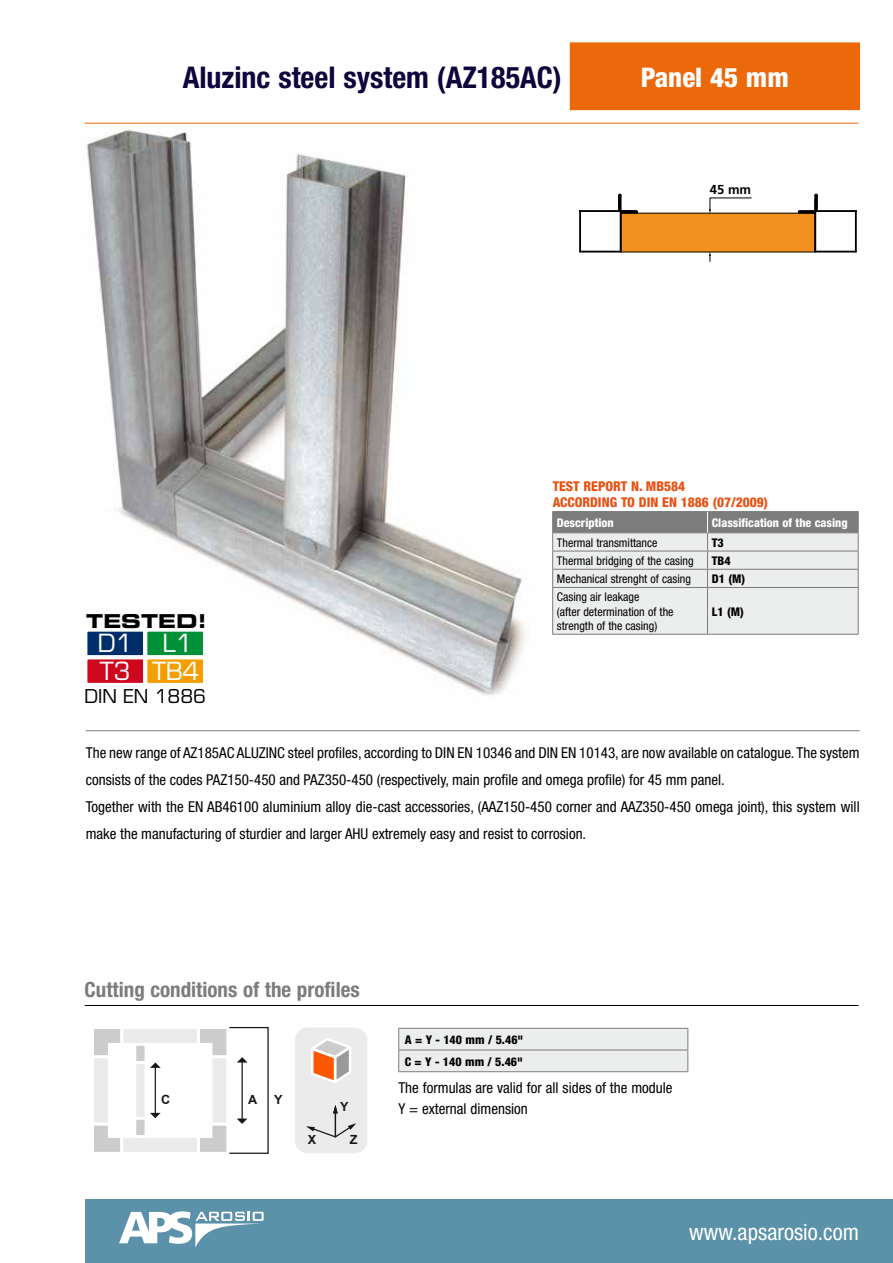
<style>
.page{position:relative;width:893px;height:1263px;background:#fff}
.page>*{position:absolute;margin:0;border:0;box-sizing:border-box;transform-origin:0 0}
.t1{font:700 condensed 30px "Helvetica Neue";color:#0c063d}
.t2{font:800 condensed 27px "Helvetica Neue";color:#fff}
.t3{font:24.45px/27.8px "Eurostile";color:#fff}
.t4{font:condensed 22.5px "Helvetica Neue";color:#fff}
.t5{font:700 condensed 21px "Helvetica Neue";color:#7d7c7d}
.t6{font:19.2px "Eurostile Bold Extended Two";color:#000}
.t7{font:18.6px "Eurostile";color:#000}
.t8{font:condensed 15px/27px "Helvetica Neue";color:#000}
.t9{font:800 condensed 13.5px/16.2px "Helvetica Neue";color:#e85113}
.t10{font:700 13.05px "Frutiger";color:#000}
.t11{font:700 12.6px "Arial";color:#1a171b}
.t12{font:condensed 12px/14.4px "Helvetica Neue";color:#000}
.t13{font:800 condensed 12px/21.8px "Helvetica Neue";color:#000}
.t14{font:800 condensed 12px "Helvetica Neue";color:#fff}
</style>
<div class="page">
<div style="left:85px;top:1199px;width:808px;height:64px;background:#5b92a9"></div>
<svg style="left:119px;top:1211px;width:145px;height:36px"></svg>
<img style="left:84px;top:122px;width:478px;height:574px">
<div style="left:621px;top:213px;width:194px;height:39px;background:#f1901d"></div>
<svg style="left:709px;top:197px;width:43px;height:16px"></svg>
<svg style="left:709px;top:252px;width:2px;height:9px"></svg>
<svg style="left:579px;top:193px;width:59px;height:60px"></svg>
<svg style="left:798px;top:193px;width:58px;height:60px"></svg>
<hr style="left:85px;top:123px;width:774px;height:1px;background:#eb690b">
<div style="left:570px;top:43px;width:289px;height:67px;background:#eb690b"></div>
<svg style="left:398px;top:1028px;width:290px;height:43px;background:#e6e7e7"></svg>
<hr style="left:398px;top:1071px;width:290px;height:1px;background:#7d7c7d">
<div style="left:553px;top:475px;width:305px;height:37px;background:#fff"></div>
<hr style="left:552px;top:511px;width:155px;height:1px;background:#7d7c7d">
<hr style="left:707px;top:511px;width:152px;height:1px;background:#7d7c7d">
<hr style="left:552px;top:634px;width:155px;height:1px;background:#7d7c7d">
<hr style="left:707px;top:634px;width:152px;height:1px;background:#7d7c7d">
<svg style="left:552px;top:512px;width:307px;height:122px;background:#d4d5d5"></svg>
<div style="left:295px;top:1027px;width:72px;height:126px;background:#ebebeb;border-radius:13px"></div>
<svg style="left:311px;top:1038px;width:40px;height:45px"></svg>
<svg style="left:306px;top:1105px;width:50px;height:33px"></svg>
<div style="left:227px;top:1027px;width:42px;height:127px;border:1px solid #1a171b"></div>
<svg style="left:94px;top:1029px;width:26px;height:26px"></svg>
<div style="left:122px;top:1027px;width:77px;height:17px;background:#ebebeb"></div>
<div style="left:120px;top:1026px;width:80px;height:20px;border:3px solid #fff"></div>
<svg style="left:196px;top:1026px;width:35px;height:29px"></svg>
<svg style="left:94px;top:1125px;width:26px;height:27px"></svg>
<div style="left:122px;top:1136px;width:77px;height:17px;background:#ebebeb"></div>
<div style="left:120px;top:1135px;width:80px;height:20px;border:3px solid #fff"></div>
<svg style="left:196px;top:1125px;width:35px;height:30px"></svg>
<div style="left:211px;top:1057px;width:17px;height:67px;background:#ebebeb"></div>
<div style="left:210px;top:1055px;width:19px;height:70px;border:3px solid #fff"></div>
<div style="left:93px;top:1057px;width:16px;height:67px;background:#ebebeb"></div>
<div style="left:91px;top:1055px;width:20px;height:70px;border:3px solid #fff"></div>
<div style="left:135px;top:1062px;width:11px;height:56px;background:#ebebeb"></div>
<div style="left:133px;top:1061px;width:14px;height:59px;border:3px solid #fff"></div>
<div style="left:135px;top:1044px;width:11px;height:18px;background:#ccc"></div>
<div style="left:133px;top:1043px;width:14px;height:21px;border:3px solid #fff"></div>
<div style="left:135px;top:1118px;width:11px;height:18px;background:#ccc"></div>
<div style="left:133px;top:1117px;width:14px;height:21px;border:3px solid #fff"></div>
<hr style="left:241px;top:1062px;width:2px;height:57px;background:#1a171b">
<svg style="left:237px;top:1057px;width:10px;height:5px"></svg>
<svg style="left:237px;top:1118px;width:10px;height:6px"></svg>
<hr style="left:155px;top:1067px;width:1px;height:46px;background:#1a171b">
<svg style="left:150px;top:1062px;width:11px;height:6px"></svg>
<svg style="left:150px;top:1113px;width:11px;height:5px"></svg>
<hr style="left:86px;top:730px;width:774px;height:1px;background:#7d7c7d">
<hr style="left:85px;top:1005px;width:774px;height:1px;background:#000">
<div style="left:86px;top:630px;width:59px;height:27px;background:#002e6a;border:2px solid #fff"></div>
<div style="left:146px;top:630px;width:58px;height:27px;background:#009037;border:2px solid #fff"></div>
<div style="left:86px;top:658px;width:59px;height:26px;background:#cd071e;border:2px solid #fff"></div>
<div style="left:146px;top:658px;width:58px;height:26px;background:#f49e00;border:2px solid #fff"></div>
<h1 class="t1" style="left:183px;top:59px;width:381px">Aluzinc steel system (AZ185AC)</h1>
<h2 class="t2" style="left:641px;top:61px;width:150px">Panel 45 mm</h2>
<p class="t6" style="left:86px;top:608px;width:122px">TESTED!</p>
<h3 class="t3" style="left:98px;top:629px;width:103px">D1 L1<br>T3 TB4</h3>
<p class="t7" style="left:85px;top:685px;width:123px">DIN EN 1886</p>
<p class="t10" style="left:710px;top:182px;width:43px">45 mm</p>
<p class="t9" style="left:553px;top:477px;width:217px">TEST REPORT N. MB584<br>ACCORDING TO DIN EN 1886 (07/2009)</p>
<p class="t14" style="left:557px;top:515px;width:58px">Description</p>
<p class="t14" style="left:712px;top:515px;width:137px">Classification of the casing</p>
<p class="t12" style="left:557px;top:535px;width:102px">Thermal transmittance</p>
<p class="t13" style="left:712px;top:531px;width:13px">T3</p>
<p class="t12" style="left:557px;top:553px;width:138px">Thermal bridging of the casing</p>
<p class="t13" style="left:712px;top:550px;width:20px">TB4</p>
<p class="t12" style="left:557px;top:572px;width:136px">Mechanical strenght of casing</p>
<p class="t13" style="left:712px;top:568px;width:35px">D1 (M)</p>
<p class="t12" style="left:557px;top:590px;width:118px">Casing air leakage<br>(after determination of the strength of the casing)</p>
<p class="t13" style="left:712px;top:600px;width:34px">L1 (M)</p>
<p class="t8" style="left:86px;top:739px;width:775px">The new range of AZ185AC ALUZINC steel profiles, according to DIN EN 10346 and DIN EN 10143, are now available on catalogue. The system consists of the codes PAZ150-450 and PAZ350-450 (respectively, main profile and omega profile) for 45 mm panel.<br>Together with the EN AB46100 aluminium alloy die-cast accessories, (AAZ150-450 corner and AAZ350-450 omega joint), this system will make the manufacturing of sturdier and larger AHU extremely easy and resist to corrosion.</p>
<h3 class="t5" style="left:85px;top:976px;width:277px">Cutting conditions of the profiles</h3>
<p class="t11" style="left:161px;top:1092px;width:11px">C</p>
<p class="t11" style="left:248px;top:1092px;width:11px">A</p>
<p class="t11" style="left:274px;top:1092px;width:10px">Y</p>
<p class="t11" style="left:340px;top:1099px;width:10px">Y</p>
<p class="t11" style="left:308px;top:1133px;width:10px">X</p>
<p class="t11" style="left:350px;top:1133px;width:9px">Z</p>
<p class="t13" style="left:405px;top:1029px;width:120px">A = Y - 140 mm / 5.46"<br>C = Y - 140 mm / 5.46"</p>
<p class="t8" style="left:398px;top:1077px;width:276px;line-height:21px">The formulas are valid for all sides of the module<br>Y = external dimension</p>
<h3 class="t4" style="left:689px;top:1219px;width:171px">www.apsarosio.com</h3>
</div>
